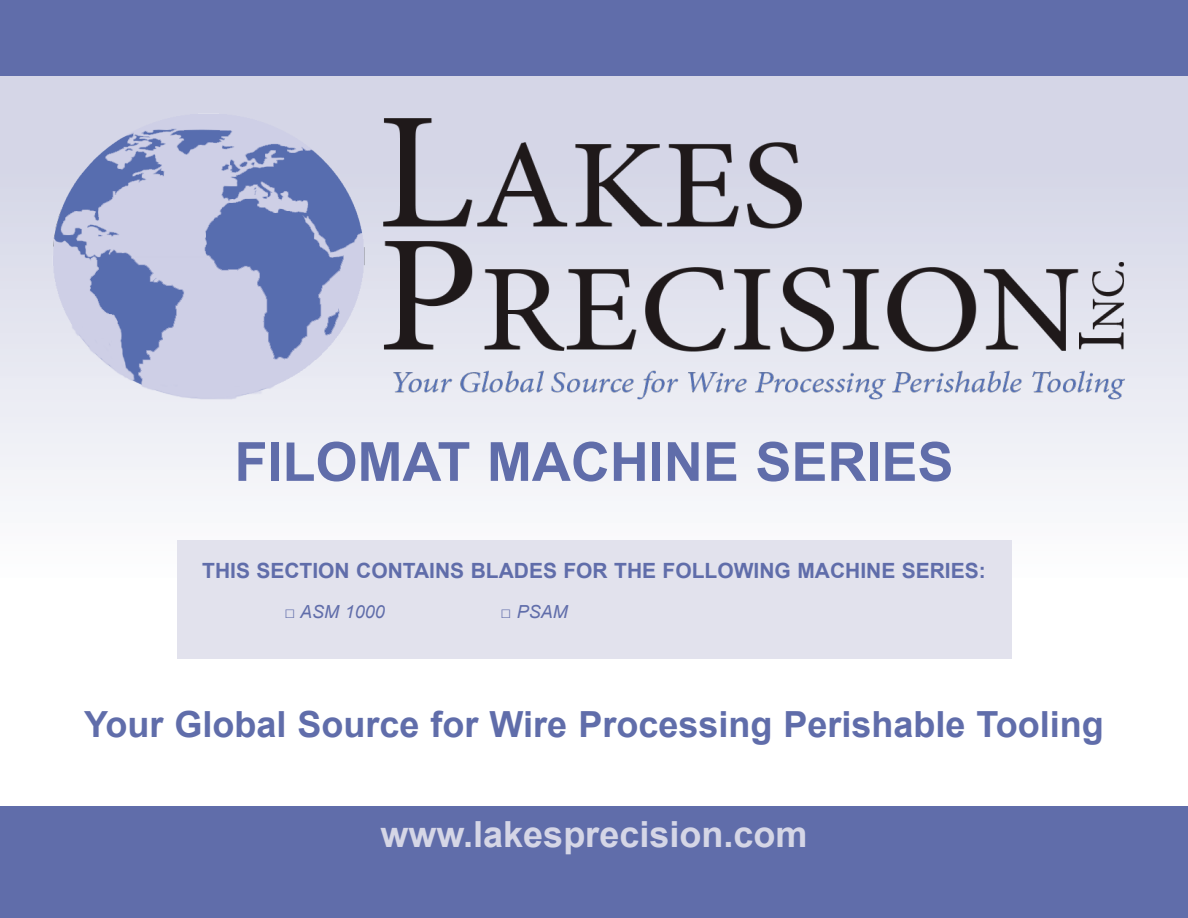
<style>
.page{position:relative;width:1188px;height:918px;background:#fff}
.page>*{position:absolute;margin:0;border:0;box-sizing:border-box;transform-origin:0 0}
.t1{font:700 54px "Arial";color:#606daa}
.t2{font:700 36px "Arial";color:#606daa}
.t3{font:700 36px "Arial";color:#d5d6e6}
.t4{font:700 21px "Arial";color:#606daa}
.t5{font:italic 18px "Arial";color:#606daa}
.s1{font-style:normal}
</style>
<div class="page">
<div style="left:0;top:0;width:1188px;height:103px;background:#606daa"></div>
<div style="left:0;top:77px;width:1188px;height:729px;background:linear-gradient(to bottom,#d2d3e5,#fff)"></div>
<div style="left:177px;top:540px;width:834px;height:119px;background:#e2e2ed"></div>
<div style="left:0;top:806px;width:1188px;height:112px;background:#606daa"></div>
<img style="left:48px;top:93px;width:1092px;height:325px">
<p class="t1" style="left:234px;top:424px;width:720px">FILOMAT MACHINE SERIES</p>
<p class="t4" style="left:202px;top:556px;width:785px">THIS SECTION CONTAINS BLADES FOR THE FOLLOWING MACHINE SERIES:</p>
<p class="t5" style="left:285px;top:600px;width:102px"><span class="s1">□</span> ASM 1000</p>
<p class="t5" style="left:501px;top:600px;width:69px"><span class="s1">□</span> PSAM</p>
<p class="t2" style="left:84px;top:699px;width:1021px">Your Global Source for Wire Processing Perishable Tooling</p>
<p class="t3" style="left:381px;top:809px;width:428px">www.lakesprecision.com</p>
</div>
